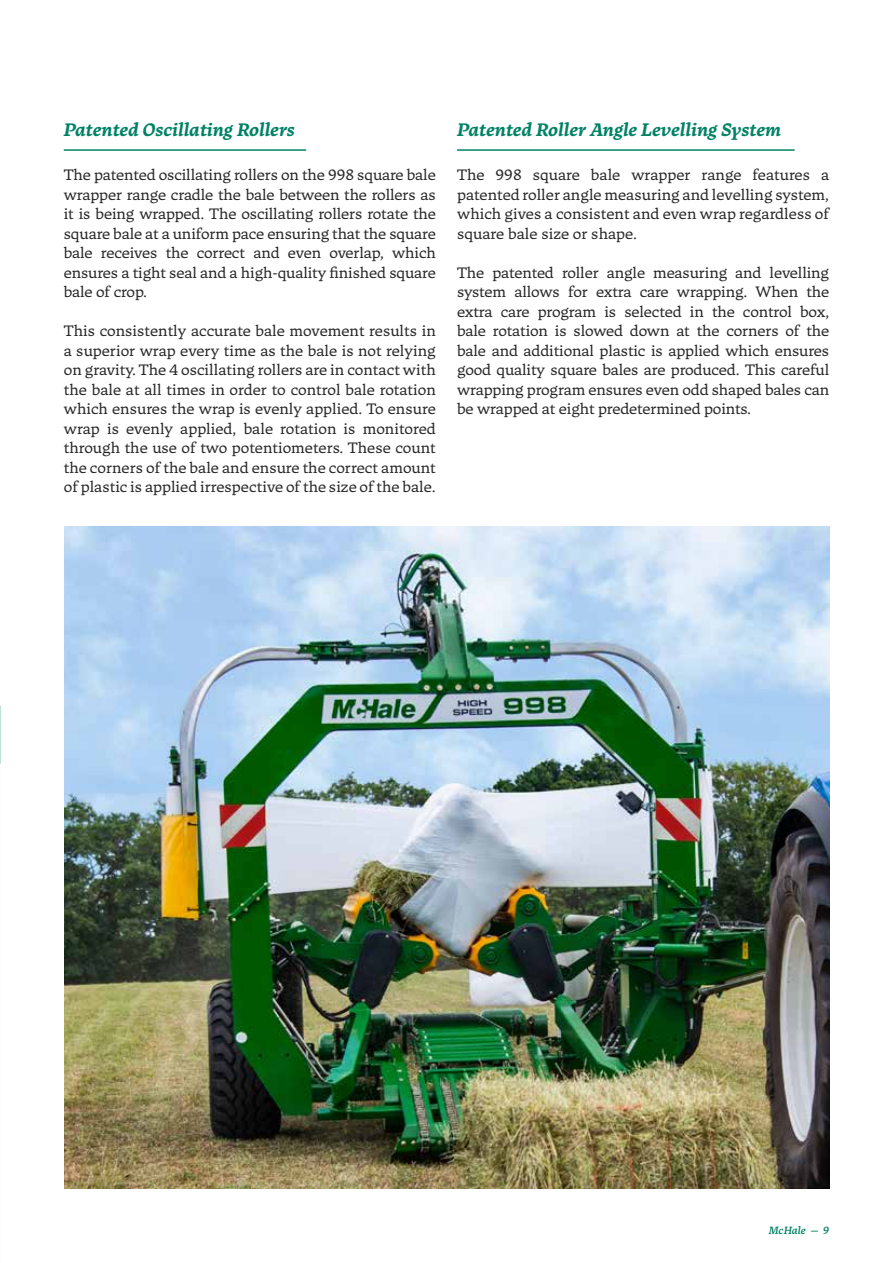
<style>
.page{position:relative;width:893px;height:1263px;background:#fff}
.page>*{position:absolute;margin:0;border:0;box-sizing:border-box;transform-origin:0 0}
.t1{font:italic 700 18px "Tuna";color:#008265}
.t2{font:15px/19.5px "Tuna";letter-spacing:-.01em;color:#292829;text-align:justify}
.t3{font:italic 500 10.5px "Tuna";letter-spacing:-.01em;color:#008265}
</style>
<div class="page">
<hr style="left:64px;top:149px;width:242px;height:2px;background:#008265">
<hr style="left:457px;top:149px;width:338px;height:2px;background:#008265">
<img style="left:65px;top:526px;width:764px;height:662px">
<p class="t1" style="left:64px;top:118px;width:233px">Patented Oscillating Rollers</p>
<p class="t2" style="left:64px;top:165px;width:374px">The patented oscillating rollers on the 998 square bale wrapper range cradle the bale between the rollers as it is being wrapped. The oscillating rollers rotate the square bale at a uniform pace ensuring that the square bale receives the correct and even overlap, which ensures a tight seal and a high-quality finished square bale of crop.</p>
<p class="t2" style="left:64px;top:321px;width:374px">This consistently accurate bale movement results in a superior wrap every time as the bale is not relying on gravity. The 4 oscillating rollers are in contact with the bale at all times in order to control bale rotation which ensures the wrap is evenly applied. To ensure wrap is evenly applied, bale rotation is monitored through the use of two potentiometers. These count the corners of the bale and ensure the correct amount of plastic is applied irrespective of the size of the bale.</p>
<p class="t1" style="left:457px;top:118px;width:326px">Patented Roller Angle Levelling System</p>
<p class="t2" style="left:457px;top:165px;width:374px">The 998 square bale wrapper range features a patented roller angle measuring and levelling system, which gives a consistent and even wrap regardless of square bale size or shape.</p>
<p class="t2" style="left:457px;top:263px;width:374px">The patented roller angle measuring and levelling system allows for extra care wrapping. When the extra care program is selected in the control box, bale rotation is slowed down at the corners of the bale and additional plastic is applied which ensures good quality square bales are produced. This careful wrapping program ensures even odd shaped bales can be wrapped at eight predetermined points.</p>
<p class="t3" style="left:769px;top:1223px;width:62px">McHale — 9</p>
</div>
